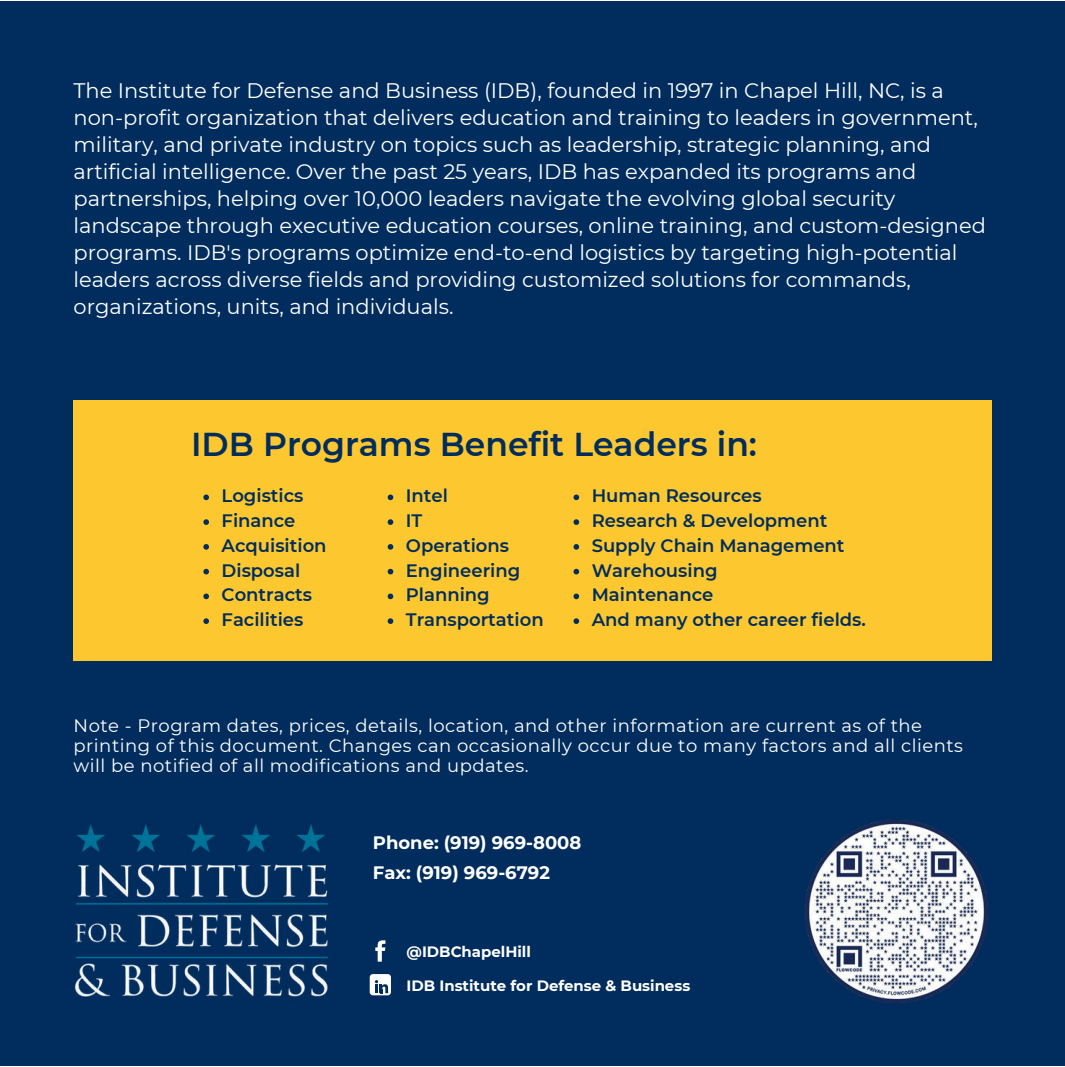
<style>
.page{position:relative;width:1065px;height:1067px;background:#fff}
.page>*{position:absolute;margin:0;border:0;box-sizing:border-box;transform-origin:0 0}
.t1{font:600 33px "Montserrat";color:#002d5d}
.t2{font:21px/27px "Montserrat";color:#fff}
.t3{font:600 18px/24.8px "Montserrat";color:#002d5d}
.t4{font:18px/20.2px "Montserrat";letter-spacing:.03em;color:#fff}
.t5{font:700 18px/30.2px "Montserrat";color:#fff}
.t6{font:700 15px "Montserrat";color:#fff}
</style>
<div class="page">
<div style="left:0;top:2px;width:1065px;height:1063px;background:#002d5d"></div>
<img style="left:75px;top:824px;width:253px;height:173px">
<img style="left:805px;top:820px;width:183px;height:183px">
<svg style="left:375px;top:940px;width:10px;height:21px"></svg>
<div style="left:370px;top:974px;width:21px;height:21px;background:#fff;border-radius:3px"></div>
<svg style="left:375px;top:980px;width:13px;height:13px"></svg>
<div style="left:74px;top:400px;width:917px;height:260px;background:#fdc82f"></div>
<svg style="left:203px;top:494px;width:6px;height:6px"></svg>
<svg style="left:203px;top:519px;width:6px;height:6px"></svg>
<svg style="left:203px;top:544px;width:6px;height:5px"></svg>
<svg style="left:203px;top:569px;width:6px;height:5px"></svg>
<svg style="left:203px;top:593px;width:6px;height:6px"></svg>
<svg style="left:203px;top:618px;width:6px;height:6px"></svg>
<svg style="left:388px;top:494px;width:5px;height:6px"></svg>
<svg style="left:388px;top:519px;width:5px;height:6px"></svg>
<svg style="left:388px;top:544px;width:5px;height:5px"></svg>
<svg style="left:388px;top:569px;width:5px;height:5px"></svg>
<svg style="left:388px;top:593px;width:5px;height:6px"></svg>
<svg style="left:388px;top:618px;width:5px;height:6px"></svg>
<svg style="left:573px;top:494px;width:6px;height:6px"></svg>
<svg style="left:573px;top:519px;width:6px;height:6px"></svg>
<svg style="left:573px;top:544px;width:6px;height:5px"></svg>
<svg style="left:573px;top:569px;width:6px;height:5px"></svg>
<svg style="left:573px;top:593px;width:6px;height:6px"></svg>
<svg style="left:573px;top:618px;width:6px;height:6px"></svg>
<p class="t2" style="left:74px;top:76px;width:914px">The Institute for Defense and Business (IDB), founded in 1997 in Chapel Hill, NC, is a non-profit organization that delivers education and training to leaders in government, military, and private industry on topics such as leadership, strategic planning, and artificial intelligence. Over the past 25 years, IDB has expanded its programs and partnerships, helping over 10,000 leaders navigate the evolving global security landscape through executive education courses, online training, and custom-designed programs. IDB's programs optimize end-to-end logistics by targeting high-potential leaders across diverse fields and providing customized solutions for commands, organizations, units, and individuals.</p>
<h1 class="t1" style="left:191px;top:421px;width:567px">IDB Programs Benefit Leaders in:</h1>
<p class="t3" style="left:222px;top:483px;width:106px">Logistics<br>Finance<br>Acquisition<br>Disposal<br>Contracts<br>Facilities</p>
<p class="t3" style="left:406px;top:483px;width:139px">Intel<br>IT<br>Operations<br>Engineering<br>Planning<br>Transportation</p>
<p class="t3" style="left:592px;top:483px;width:276px">Human Resources<br>Research &amp; Development<br>Supply Chain Management<br>Warehousing<br>Maintenance<br>And many other career fields.</p>
<p class="t4" style="left:74px;top:714px;width:891px">Note - Program dates, prices, details, location, and other information are current as of the printing of this document. Changes can occasionally occur due to many factors and all clients will be notified of all modifications and updates.</p>
<p class="t5" style="left:373px;top:826px;width:210px">Phone: (919) 969-8008<br>Fax: (919) 969-6792</p>
<p class="t6" style="left:407px;top:941px;width:126px">@IDBChapelHill</p>
<p class="t6" style="left:407px;top:974px;width:285px">IDB Institute for Defense &amp; Business</p>
</div>
